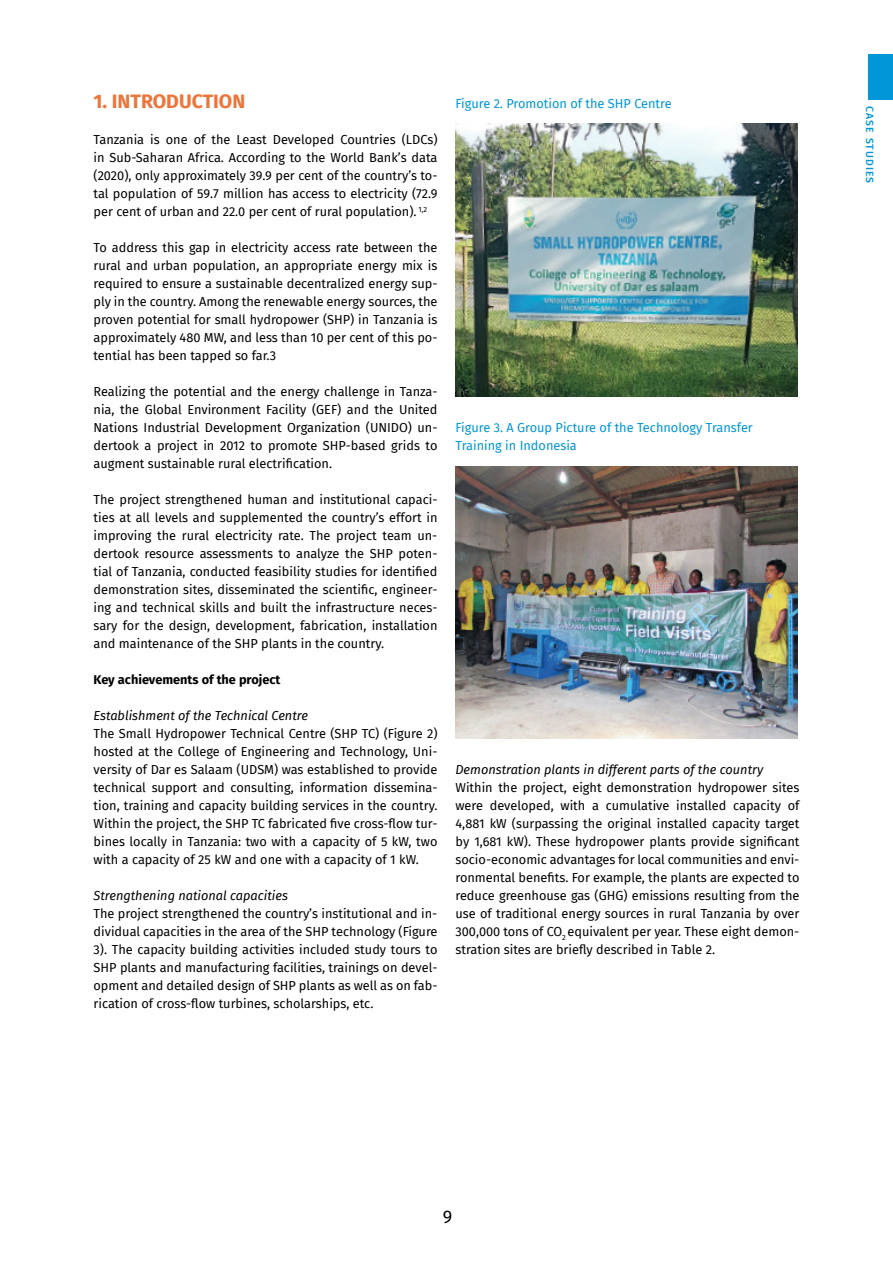
<style>
.page{position:relative;width:893px;height:1263px;background:#fff}
.page>*{position:absolute;margin:0;border:0;box-sizing:border-box;transform-origin:0 0}
.t1{font:700 19.5px "Fira Sans";color:#ee7439}
.t2{font:18px "Fira Sans";color:#000}
.t3{font:12.75px/18px "Fira Sans";color:#000;text-align:justify}
.t4{font:italic 12.75px "Fira Sans";color:#000}
.t5{font:12.75px/18px "Fira Sans";color:#0096d8}
.t6{font:700 12.75px "Fira Sans";color:#000}
.t7{font:500 10.5px "Fira Sans";letter-spacing:.1em;color:#0096d8}
</style>
<div class="page">
<div style="left:868px;top:54px;width:25px;height:45px;background:#0096d8"></div>
<img style="left:455px;top:124px;width:342px;height:272px">
<img style="left:455px;top:466px;width:342px;height:272px">
<h1 class="t1" style="left:94px;top:85px;width:153px">1. INTRODUCTION</h1>
<p class="t3" style="left:94px;top:130px;width:345px">Tanzania is one of the Least Developed Countries (LDCs) in Sub-Saharan Africa. According to the World Bank’s data (2020), only approximately 39.9 per cent of the country’s to&shy;tal population of 59.7 million has access to electricity (72.9 per cent of urban and 22.0 per cent of rural population). <sup>1,2</sup></p>
<p class="t3" style="left:94px;top:238px;width:345px">To address this gap in electricity access rate between the rural and urban population, an appropriate energy mix is required to ensure a sustainable decentralized energy sup&shy;ply in the country. Among the renewable energy sources, the proven potential for small hydropower (SHP) in Tanzania is approximately 480 MW, and less than 10 per cent of this po&shy;tential has been tapped so far.3</p>
<p class="t3" style="left:94px;top:382px;width:345px">Realizing the potential and the energy challenge in Tanza&shy;nia, the Global Environment Facility (GEF) and the United Nations Industrial Development Organization (UNIDO) un&shy;dertook a project in 2012 to promote SHP-based grids to augment sustainable rural electrification.</p>
<p class="t3" style="left:94px;top:490px;width:345px">The project strengthened human and institutional capaci&shy;ties at all levels and supplemented the country’s effort in improving the rural electricity rate. The project team un&shy;dertook resource assessments to analyze the SHP poten&shy;tial of Tanzania, conducted feasibility studies for identified demonstration sites, disseminated the scientific, engineer&shy;ing and technical skills and built the infrastructure neces&shy;sary for the design, development, fabrication, installation and maintenance of the SHP plants in the country.</p>
<p class="t6" style="left:94px;top:669px;width:188px">Key achievements of the project</p>
<p class="t4" style="left:94px;top:706px;width:216px">Establishment of the Technical Centre</p>
<p class="t3" style="left:94px;top:724px;width:345px">The Small Hydropower Technical Centre (SHP TC) (Figure 2) hosted at the College of Engineering and Technology, Uni&shy;versity of Dar es Salaam (UDSM) was established to provide technical support and consulting, information dissemina&shy;tion, training and capacity building services in the country.<br>Within the project, the SHP TC fabricated five cross-flow tur&shy;bines locally in Tanzania: two with a capacity of 5 kW, two with a capacity of 25 kW and one with a capacity of 1 kW.</p>
<p class="t4" style="left:94px;top:886px;width:196px">Strengthening national capacities</p>
<p class="t3" style="left:94px;top:904px;width:345px">The project strengthened the country’s institutional and in&shy;dividual capacities in the area of the SHP technology (Figure 3). The capacity building activities included study tours to SHP plants and manufacturing facilities, trainings on devel&shy;opment and detailed design of SHP plants as well as on fab&shy;rication of cross-flow turbines, scholarships, etc.</p>
<p class="t5" style="left:455px;top:94px;width:218px">Figure 2. Promotion of the SHP Centre</p>
<p class="t5" style="left:455px;top:418px;width:299px">Figure 3. A Group Picture of the Technology Transfer<br>Training in Indonesia</p>
<p class="t4" style="left:455px;top:760px;width:309px">Demonstration plants in different parts of the country</p>
<p class="t3" style="left:455px;top:778px;width:345px">Within the project, eight demonstration hydropower sites were developed, with a cumulative installed capacity of 4,881 kW (surpassing the original installed capacity target by 1,681 kW). These hydropower plants provide significant socio-economic advantages for local communities and envi&shy;ronmental benefits. For example, the plants are expected to reduce greenhouse gas (GHG) emissions resulting from the use of traditional energy sources in rural Tanzania by over 300,000 tons of CO<sub>2</sub> equivalent per year. These eight demon&shy;stration sites are briefly described in Table 2.</p>
<p class="t7" style="left:878px;top:106px;width:78px;rotate:90deg">CASE STUDIES</p>
<h2 class="t2" style="left:443px;top:1203px;width:11px">9</h2>
</div>
